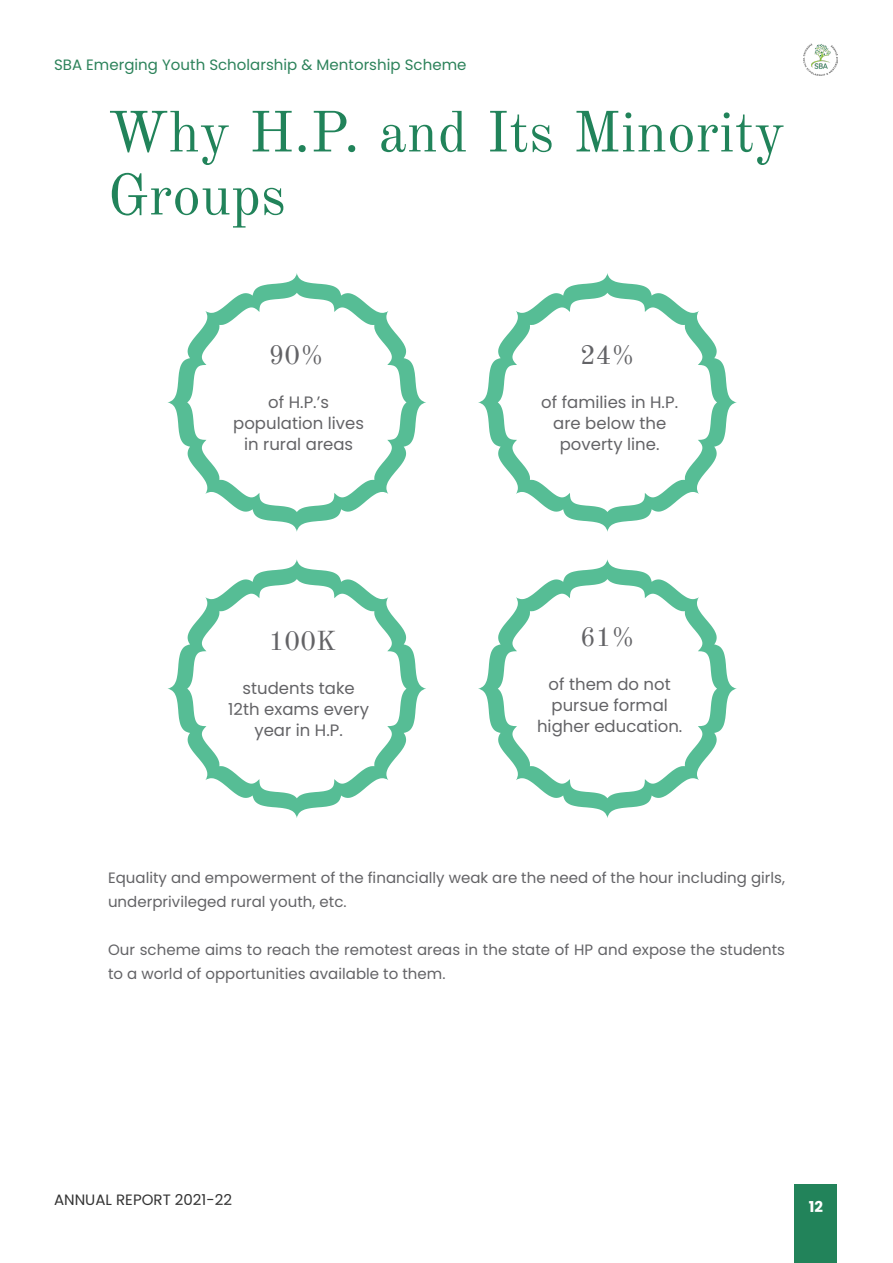
<style>
.page{position:relative;width:893px;height:1263px;background:#fff}
.page>*{position:absolute;margin:0;border:0;box-sizing:border-box;transform-origin:0 0}
.t1{font:57px/63px "Old Standard TT";color:#21835a}
.t2{font:27px "Old Standard TT";color:#636366}
.t3{font:16.5px/21px "Poppins";color:#636366;text-align:center}
.t4{font:15px/24px "Poppins";color:#636366}
.t5{font:15px "Poppins";color:#2c825a}
.t6{font:15px "Poppins";color:#333}
.t7{font:700 15px "Poppins";color:#fff}
</style>
<div class="page">
<div style="left:794px;top:1184px;width:43px;height:79px;background:#22835a"></div>
<img style="left:803px;top:43px;width:35px;height:33px">
<svg style="left:168px;top:273px;width:258px;height:259px"></svg>
<svg style="left:168px;top:559px;width:258px;height:259px"></svg>
<svg style="left:478px;top:273px;width:259px;height:259px"></svg>
<svg style="left:478px;top:559px;width:259px;height:259px"></svg>
<p class="t5" style="left:54px;top:56px;width:414px">SBA Emerging Youth Scholarship &amp; Mentorship Scheme</p>
<p class="t1" style="left:108px;top:97px;width:679px">Why H.P. and Its Minority<br>Groups</p>
<p class="t2" style="left:269px;top:334px;width:56px">90%</p>
<p class="t2" style="left:580px;top:334px;width:56px">24%</p>
<p class="t3" style="left:233px;top:392px;width:132px">of H.P.’s population lives in rural areas</p>
<p class="t3" style="left:541px;top:392px;width:138px">of families in H.P. are below the poverty line.</p>
<p class="t2" style="left:269px;top:620px;width:69px">100K</p>
<p class="t2" style="left:580px;top:616px;width:56px">61%</p>
<p class="t3" style="left:228px;top:678px;width:142px">students take<br>12th exams every year in H.P.</p>
<p class="t3" style="left:537px;top:674px;width:147px">of them do not pursue formal higher education.</p>
<p class="t4" style="left:108px;top:866px;width:678px">Equality and empowerment of the financially weak are the need of the hour including girls, underprivileged rural youth, etc.</p>
<p class="t4" style="left:108px;top:938px;width:679px">Our scheme aims to reach the remotest areas in the state of HP and expose the students to a world of opportunities available to them.</p>
<p class="t6" style="left:54px;top:1191px;width:180px">ANNUAL REPORT 2021-22</p>
<p class="t7" style="left:809px;top:1198px;width:16px">12</p>
</div>
